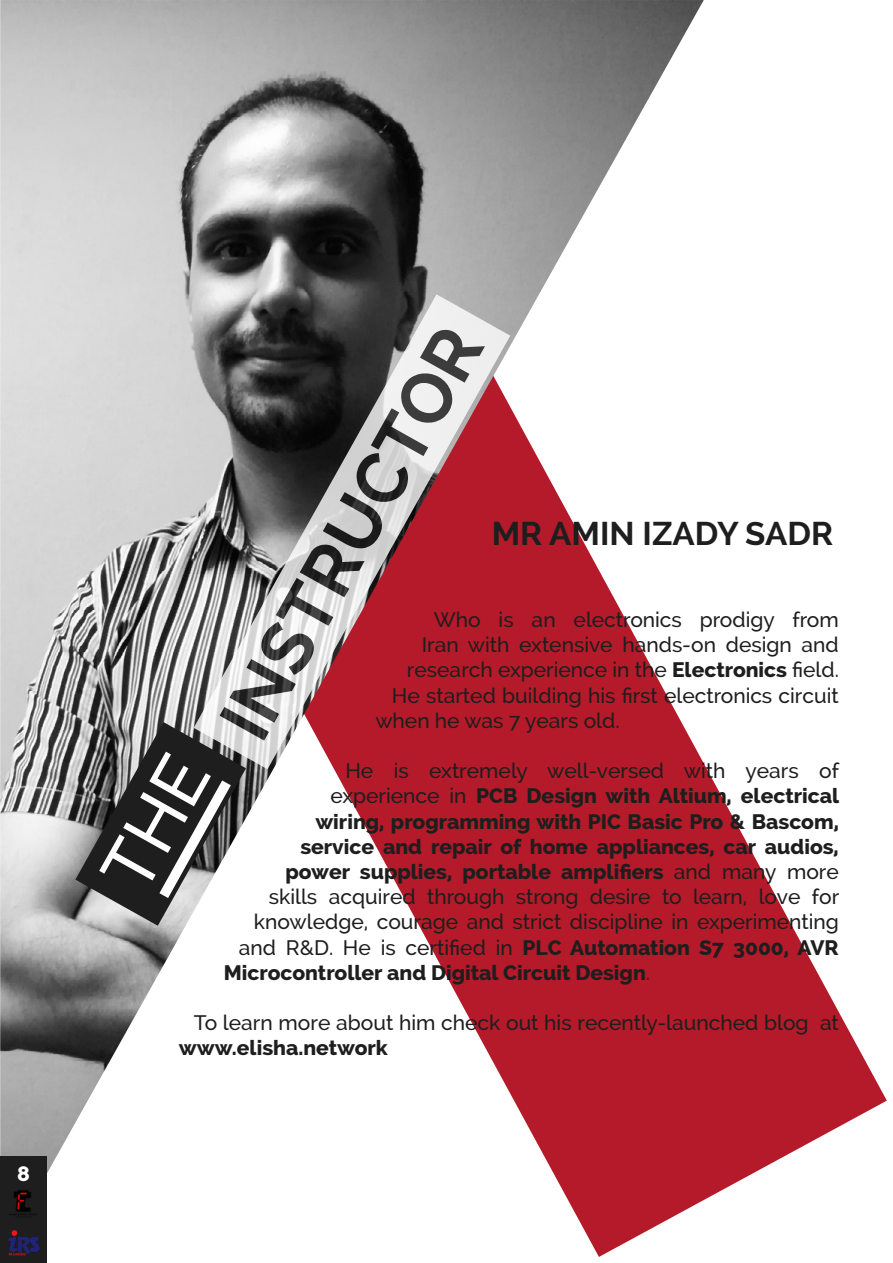
<style>
.page{position:relative;width:893px;height:1263px;background:#fff}
.page>*{position:absolute;margin:0;border:0;box-sizing:border-box;transform-origin:0 0}
.t1{font:700 72px "Raleway";color:#1e1e1e}
.t2{font:700 33px "Raleway";color:#1e1e1e}
.t3{font:500 21px "Raleway";color:#1e1e1e}
.t4{font:800 21px "Raleway";color:#1e1e1e}
.t5{font:800 21px "Raleway";color:#fff}
.s1{font-weight:800}
.s2{font-weight:500}
</style>
<div class="page">
<svg style="left:704px;top:764px;width:183px;height:436px"></svg>
<img style="left:0;top:0;width:704px;height:1257px">
<svg style="left:0;top:1156px;width:47px;height:107px;background:#201c21"></svg>
<svg style="left:194px;top:294px;width:316px;height:475px;background:#a17075"></svg>
<svg style="left:75px;top:722px;width:171px;height:204px;background:#6a6a6a"></svg>
<p class="t5" style="left:17px;top:1162px;width:14px">8</p>
<h1 class="t1" style="left:204px;top:713px;width:460px;rotate:-61deg">INSTRUCTOR</h1>
<h2 class="t2" style="left:492px;top:515px;width:343px">MR AMIN IZADY SADR</h2>
<p class="t3" style="left:434px;top:607px;width:406px">Who is an electronics prodigy from</p>
<p class="t3" style="left:422px;top:632px;width:419px">Iran with extensive hands-on design and</p>
<p class="t3" style="left:407px;top:658px;width:434px">research experience in the <span class="s1">Electronics</span> field.</p>
<p class="t3" style="left:392px;top:683px;width:449px">He started building his first electronics circuit</p>
<p class="t3" style="left:375px;top:708px;width:246px">when he was 7 years old.</p>
<p class="t3" style="left:345px;top:758px;width:495px">He is extremely well-versed with years of</p>
<p class="t4" style="left:330px;top:784px;width:510px"><span class="s2">experience in</span> PCB Design with Altium, electrical</p>
<p class="t4" style="left:315px;top:809px;width:525px">wiring, programming with PIC Basic Pro &amp; Bascom,</p>
<p class="t4" style="left:300px;top:834px;width:540px">service and repair of home appliances, car audios,</p>
<p class="t4" style="left:285px;top:860px;width:555px">power supplies, portable amplifiers <span class="s2">and many more</span></p>
<p class="t3" style="left:269px;top:884px;width:572px">skills acquired through strong desire to learn, love for</p>
<p class="t3" style="left:254px;top:910px;width:587px">knowledge, courage and strict discipline in experimenting</p>
<p class="t4" style="left:239px;top:935px;width:601px"><span class="s2">and R&amp;D. He is certified in</span> PLC Automation S7 3000, AVR</p>
<p class="t4" style="left:224px;top:960px;width:428px">Microcontroller and Digital Circuit Design<span class="s2">.</span></p>
<p class="t3" style="left:194px;top:1010px;width:647px">To learn more about him check out his recently-launched blog at</p>
<p class="t4" style="left:179px;top:1036px;width:210px">www.elisha.network</p>
</div>
